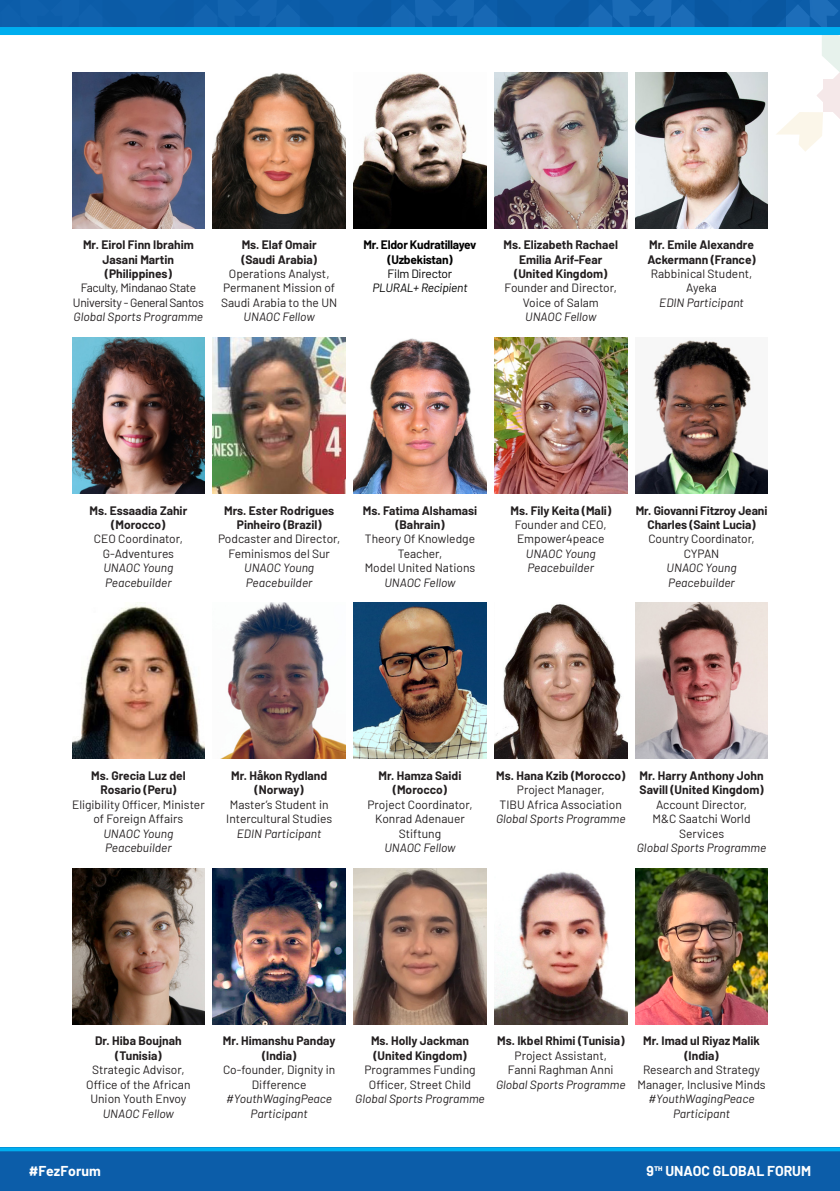
<style>
.page{position:relative;width:840px;height:1191px;background:#fff}
.page>*{position:absolute;margin:0;border:0;box-sizing:border-box;transform-origin:0 0}
.t1{font:700 14px "Barlow";color:#fff}
.t2{font:12px/14.4px "Barlow";color:#231f20;text-align:center}
.t3{font:700 12px/14.4px "Barlow";color:#231f20;text-align:center}
.t4{font:italic 12px/14.4px "Barlow";color:#231f20}
.t5{font:12px/14.4px "Barlow";letter-spacing:-.03em;color:#231f20;text-align:center}
.t6{font:700 12px/14.4px "Barlow";letter-spacing:-.02em;color:#000;text-align:center}
.t7{font:italic 12px "Barlow";letter-spacing:-.02em;color:#000}
.t8{font:12px "Barlow";letter-spacing:-.02em;color:#000}
</style>
<div class="page">
<div style="left:0;top:1147px;width:839px;height:44px;background:#0c5da9"></div>
<svg style="left:0;top:0;width:840px;height:152px"></svg>
<div style="left:0;top:27px;width:839px;height:8px;background:#00aeef"></div>
<svg style="left:0;top:1147px;width:839px;height:4px;background:#00a7e9"></svg>
<img style="left:72px;top:72px;width:132px;height:156px">
<img style="left:635px;top:72px;width:132px;height:156px">
<img style="left:494px;top:72px;width:132px;height:156px">
<img style="left:353px;top:72px;width:133px;height:156px">
<img style="left:213px;top:72px;width:132px;height:156px">
<img style="left:72px;top:868px;width:132px;height:156px">
<img style="left:635px;top:868px;width:132px;height:156px">
<img style="left:494px;top:871px;width:132px;height:153px">
<img style="left:353px;top:868px;width:133px;height:156px">
<img style="left:213px;top:868px;width:132px;height:156px">
<img style="left:72px;top:337px;width:132px;height:156px">
<img style="left:635px;top:339px;width:132px;height:154px">
<img style="left:494px;top:337px;width:132px;height:156px">
<img style="left:353px;top:338px;width:133px;height:155px">
<img style="left:213px;top:337px;width:132px;height:156px">
<img style="left:72px;top:604px;width:132px;height:155px">
<img style="left:635px;top:603px;width:132px;height:156px">
<img style="left:494px;top:604px;width:132px;height:155px">
<img style="left:353px;top:603px;width:133px;height:156px">
<img style="left:220px;top:603px;width:125px;height:156px">
<p class="t3" style="left:83px;top:237px;width:112px">Mr. Eirol Finn Ibrahim<br>Jasani Martin (Philippines)</p>
<p class="t5" style="left:73px;top:280px;width:132px">Faculty, Mindanao State<br>University - General Santos</p>
<p class="t4" style="left:74px;top:309px;width:131px">Global Sports Programme</p>
<p class="t3" style="left:241px;top:237px;width:76px">Ms. Elaf Omair</p>
<p class="t3" style="left:241px;top:251px;width:77px">(Saudi Arabia)</p>
<p class="t2" style="left:221px;top:266px;width:118px">Operations Analyst,<br>Permanent Mission of<br>Saudi Arabia to the UN</p>
<p class="t4" style="left:243px;top:309px;width:73px">UNAOC Fellow</p>
<p class="t6" style="left:363px;top:237px;width:114px">Mr. Eldor Kudratillayev (Uzbekistan)</p>
<p class="t8" style="left:387px;top:265px;width:66px">Film Director</p>
<p class="t7" style="left:372px;top:279px;width:97px">PLURAL+ Recipient</p>
<p class="t3" style="left:503px;top:237px;width:116px">Ms. Elizabeth Rachael<br>Emilia Arif-Fear</p>
<p class="t3" style="left:514px;top:266px;width:95px">(United Kingdom)</p>
<p class="t2" style="left:504px;top:280px;width:114px">Founder and Director,<br>Voice of Salam</p>
<p class="t4" style="left:525px;top:309px;width:73px">UNAOC Fellow</p>
<p class="t3" style="left:647px;top:237px;width:110px;text-align:left">Mr. Emile Alexandre<br>Ackermann (France)</p>
<p class="t2" style="left:650px;top:266px;width:103px">Rabbinical Student,<br>Ayeka</p>
<p class="t4" style="left:659px;top:294px;width:86px">EDIN Participant</p>
<p class="t3" style="left:89px;top:502px;width:99px">Ms. Essaadia Zahir (Morocco)</p>
<p class="t2" style="left:94px;top:531px;width:91px">CEO Coordinator,<br>G-Adventures</p>
<p class="t4" style="left:103px;top:560px;width:71px">UNAOC Young<br>Peacebuilder</p>
<p class="t3" style="left:224px;top:502px;width:111px">Mrs. Ester Rodrigues<br>Pinheiro (Brazil)</p>
<p class="t2" style="left:218px;top:531px;width:124px">Podcaster and Director,<br>Feminismos del Sur</p>
<p class="t4" style="left:244px;top:560px;width:71px">UNAOC Young<br>Peacebuilder</p>
<p class="t3" style="left:362px;top:502px;width:116px">Ms. Fatima Alshamasi (Bahrain)</p>
<p class="t2" style="left:364px;top:531px;width:112px">Theory Of Knowledge<br>Teacher,</p>
<p class="t2" style="left:364px;top:560px;width:112px">Model United Nations</p>
<p class="t4" style="left:384px;top:574px;width:73px">UNAOC Fellow</p>
<p class="t3" style="left:510px;top:502px;width:102px">Ms. Fily Keita (Mali)</p>
<p class="t2" style="left:514px;top:516px;width:93px;text-align:left">Founder and CEO,<br>Empower4peace</p>
<p class="t4" style="left:525px;top:545px;width:71px">UNAOC Young<br>Peacebuilder</p>
<p class="t3" style="left:635px;top:502px;width:133px">Mr. Giovanni Fitzroy Jeani<br>Charles (Saint Lucia)</p>
<p class="t2" style="left:648px;top:531px;width:108px">Country Coordinator,<br>CYPAN</p>
<p class="t4" style="left:666px;top:560px;width:71px">UNAOC Young<br>Peacebuilder</p>
<p class="t3" style="left:91px;top:767px;width:96px">Ms. Grecia Luz del<br>Rosario (Peru)</p>
<p class="t2" style="left:72px;top:796px;width:134px">Eligibility Officer, Minister of Foreign Affairs</p>
<p class="t4" style="left:103px;top:825px;width:71px">UNAOC Young<br>Peacebuilder</p>
<p class="t3" style="left:231px;top:767px;width:98px">Mr. Håkon Rydland (Norway)</p>
<p class="t2" style="left:226px;top:796px;width:107px;text-align:left">Master’s Student in<br>Intercultural Studies</p>
<p class="t4" style="left:237px;top:825px;width:86px">EDIN Participant</p>
<p class="t3" style="left:378px;top:767px;width:84px">Mr. Hamza Saidi (Morocco)</p>
<p class="t2" style="left:367px;top:796px;width:106px">Project Coordinator,<br>Konrad Adenauer<br>Stiftung</p>
<p class="t4" style="left:384px;top:839px;width:73px">UNAOC Fellow</p>
<p class="t3" style="left:496px;top:767px;width:130px">Ms. Hana Kzib (Morocco)</p>
<p class="t2" style="left:516px;top:782px;width:89px">Project Manager,</p>
<p class="t2" style="left:499px;top:796px;width:124px">TIBU Africa Association</p>
<p class="t4" style="left:495px;top:811px;width:131px">Global Sports Programme</p>
<p class="t3" style="left:639px;top:767px;width:125px;text-align:left">Mr. Harry Anthony John<br>Savill (United Kingdom)</p>
<p class="t2" style="left:655px;top:796px;width:93px">Account Director,</p>
<p class="t2" style="left:652px;top:811px;width:99px">M&amp;C Saatchi World<br>Services</p>
<p class="t4" style="left:636px;top:839px;width:131px">Global Sports Programme</p>
<p class="t3" style="left:95px;top:1033px;width:88px">Dr. Hiba Boujnah (Tunisia)</p>
<p class="t2" style="left:92px;top:1061px;width:94px">Strategic Advisor,</p>
<p class="t2" style="left:86px;top:1076px;width:106px">Office of the African<br>Union Youth Envoy</p>
<p class="t4" style="left:103px;top:1105px;width:73px">UNAOC Fellow</p>
<p class="t3" style="left:223px;top:1033px;width:114px">Mr. Himanshu Panday (India)</p>
<p class="t2" style="left:223px;top:1061px;width:114px">Co-founder, Dignity in<br>Difference</p>
<p class="t4" style="left:226px;top:1090px;width:107px;text-align:center">#YouthWagingPeace<br>Participant</p>
<p class="t3" style="left:371px;top:1033px;width:99px;text-align:left">Ms. Holly Jackman (United Kingdom)</p>
<p class="t2" style="left:364px;top:1061px;width:113px">Programmes Funding<br>Officer, Street Child</p>
<p class="t4" style="left:355px;top:1090px;width:131px">Global Sports Programme</p>
<p class="t3" style="left:497px;top:1033px;width:129px">Ms. Ikbel Rhimi (Tunisia)</p>
<p class="t2" style="left:514px;top:1047px;width:94px">Project Assistant,</p>
<p class="t2" style="left:507px;top:1061px;width:107px">Fanni Raghman Anni</p>
<p class="t4" style="left:495px;top:1076px;width:131px">Global Sports Programme</p>
<p class="t3" style="left:643px;top:1033px;width:118px">Mr. Imad ul Riyaz Malik (India)</p>
<p class="t2" style="left:637px;top:1061px;width:130px">Research and Strategy<br>Manager, Inclusive Minds</p>
<p class="t4" style="left:648px;top:1090px;width:107px;text-align:center">#YouthWagingPeace<br>Participant</p>
<p class="t1" style="left:29px;top:1160px;width:73px">#FezForum</p>
<p class="t1" style="left:646px;top:1160px;width:166px">9<sup>th</sup> UNAOC GLOBAL FORUM</p>
</div>
